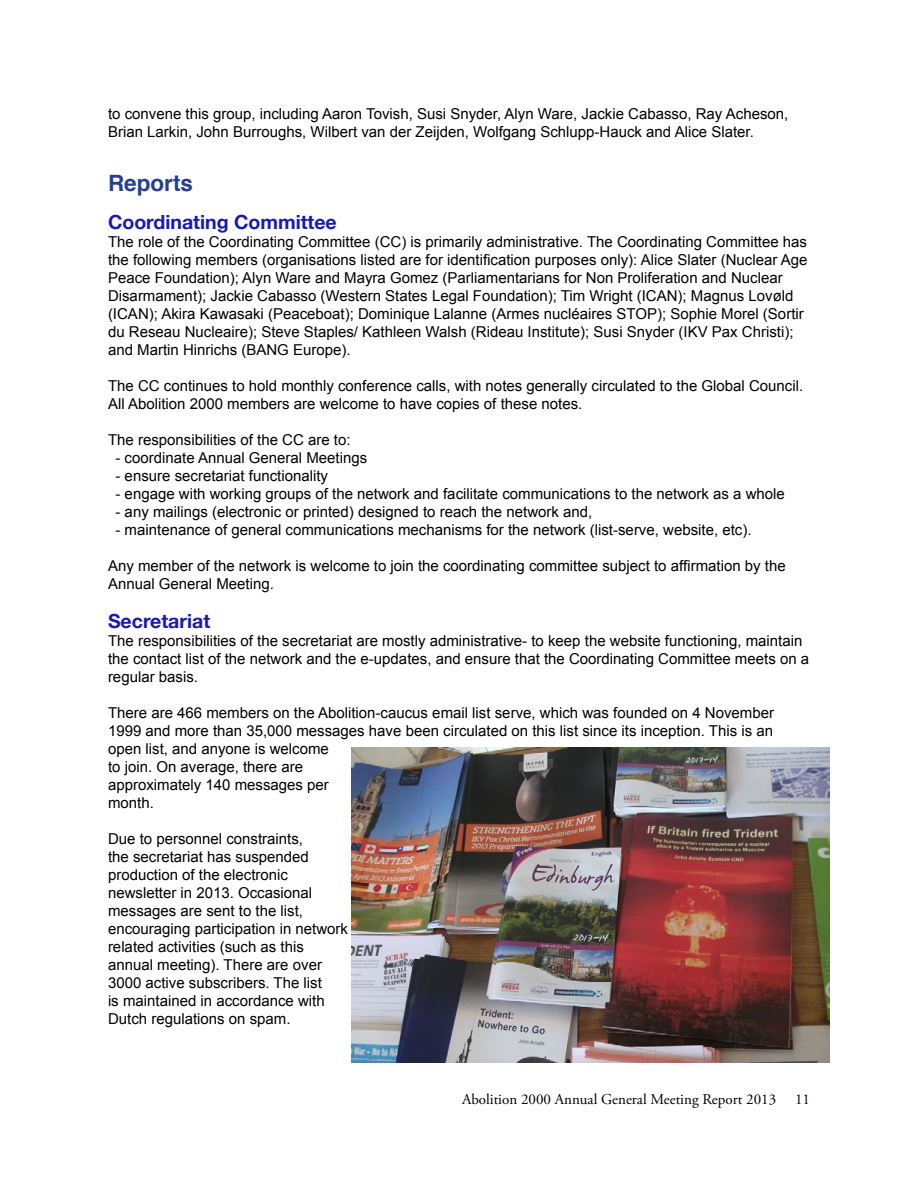
<style>
.page{position:relative;width:918px;height:1188px;background:#fff}
.page>*{position:absolute;margin:0;border:0;box-sizing:border-box;transform-origin:0 0}
.t1{font:700 22.5px "Helvetica";color:#25408f}
.t2{font:700 19.5px "Helvetica Neue";color:#1919b3}
.t3{font:15px/18px "Arial";color:#000}
.t4{font:15px "Adobe Garamond Pro";color:#000}
</style>
<div class="page">
<img style="left:351px;top:748px;width:479px;height:314px">
<p class="t3" style="left:108px;top:105px;width:682px">to convene this group, including Aaron Tovish, Susi Snyder, Alyn Ware, Jackie Cabasso, Ray Acheson,<br>Brian Larkin, John Burroughs, Wilbert van der Zeijden, Wolfgang Schlupp-Hauck and Alice Slater.</p>
<h1 class="t1" style="left:108px;top:165px;width:87px">Reports</h1>
<h2 class="t2" style="left:108px;top:207px;width:230px">Coordinating Committee</h2>
<p class="t3" style="left:108px;top:233px;width:701px">The role of the Coordinating Committee (CC) is primarily administrative. The Coordinating Committee has the following members (organisations listed are for identification purposes only): Alice Slater (Nuclear Age Peace Foundation); Alyn Ware and Mayra Gomez (Parliamentarians for Non Proliferation and Nuclear Disarmament); Jackie Cabasso (Western States Legal Foundation); Tim Wright (ICAN); Magnus Lovøld (ICAN); Akira Kawasaki (Peaceboat); Dominique Lalanne (Armes nucléaires STOP); Sophie Morel (Sortir du Reseau Nucleaire); Steve Staples/ Kathleen Walsh (Rideau Institute); Susi Snyder (IKV Pax Christi); and Martin Hinrichs (BANG Europe).</p>
<p class="t3" style="left:108px;top:377px;width:697px">The CC continues to hold monthly conference calls, with notes generally circulated to the Global Council.<br>All Abolition 2000 members are welcome to have copies of these notes.</p>
<p class="t3" style="left:108px;top:431px;width:244px">The responsibilities of the CC are to:</p>
<p class="t3" style="left:116px;top:449px;width:253px">- coordinate Annual General Meetings</p>
<p class="t3" style="left:116px;top:467px;width:214px">- ensure secretariat functionality</p>
<p class="t3" style="left:116px;top:485px;width:671px">- engage with working groups of the network and facilitate communications to the network as a whole</p>
<p class="t3" style="left:116px;top:503px;width:478px">- any mailings (electronic or printed) designed to reach the network and,</p>
<p class="t3" style="left:116px;top:521px;width:638px">- maintenance of general communications mechanisms for the network (list-serve, website, etc).</p>
<p class="t3" style="left:108px;top:557px;width:679px">Any member of the network is welcome to join the coordinating committee subject to affirmation by the<br>Annual General Meeting.</p>
<h2 class="t2" style="left:108px;top:605px;width:104px">Secretariat</h2>
<p class="t3" style="left:108px;top:632px;width:703px">The responsibilities of the secretariat are mostly administrative- to keep the website functioning, maintain the contact list of the network and the e-updates, and ensure that the Coordinating Committee meets on a regular basis.</p>
<p class="t3" style="left:108px;top:704px;width:668px">There are 466 members on the Abolition-caucus email list serve, which was founded on 4 November 1999 and more than 35,000 messages have been circulated on this list since its inception. This is an open list, and anyone is welcome<br>to join. On average, there are<br>approximately 140 messages per<br>month.</p>
<p class="t3" style="left:108px;top:830px;width:242px">Due to personnel constraints,<br>the secretariat has suspended production of the electronic newsletter in 2013. Occasional messages are sent to the list, encouraging participation in network related activities (such as this annual meeting). There are over<br>3000 active subscribers. The list<br>is maintained in accordance with<br>Dutch regulations on spam.</p>
<p class="t4" style="left:462px;top:1091px;width:316px">Abolition 2000 Annual General Meeting Report 2013</p>
<p class="t4" style="left:795px;top:1091px;width:16px">11</p>
</div>
